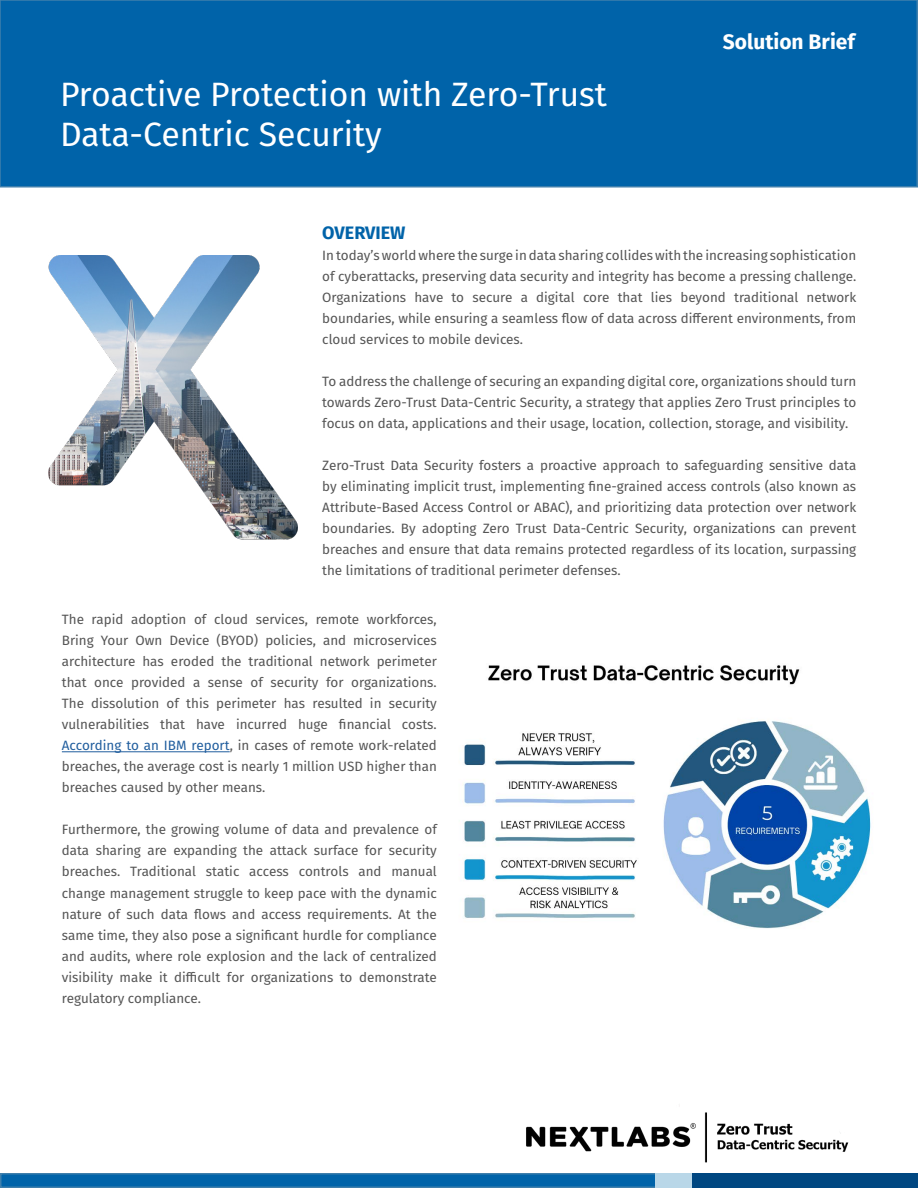
<style>
.page{position:relative;width:918px;height:1188px;background:#fff}
.page>*{position:absolute;margin:0;border:0;box-sizing:border-box;transform-origin:0 0}
.t1{font:33.75px/40.5px "Fira Sans";color:#fff}
.t2{font:700 21px "Fira Sans";color:#fff}
.t3{font:700 18px "Fira Sans";color:#0063a9}
.t4{font:13.5px/21px "Fira Sans";color:#555;text-align:justify}
.s1{color:#215e9e}
</style>
<div class="page">
<hr style="left:62px;top:751px;width:168px;height:1px;background:#215e9e">
<img style="left:48px;top:255px;width:249px;height:285px">
<img style="left:526px;top:1112px;width:323px;height:51px">
<div style="left:0;top:0;width:917px;height:187px;background:#0063a9"></div>
<div style="left:0;top:0;width:918px;height:188px;border:2px solid #3f7fac"></div>
<div style="left:1px;top:1174px;width:916px;height:13px;background:#0063a9"></div>
<div style="left:0;top:1173px;width:918px;height:15px;border:2px solid #3f7fac"></div>
<div style="left:656px;top:1173px;width:37px;height:15px;background:#b9d7e8"></div>
<div style="left:692px;top:1173px;width:225px;height:15px;background:#004781"></div>
<img style="left:464px;top:665px;width:407px;height:264px">
<h1 class="t1" style="left:60px;top:73px;width:549px">Proactive Protection with Zero-Trust<br>Data-Centric Security</h1>
<h2 class="t2" style="left:723px;top:24px;width:134px">Solution Brief</h2>
<h3 class="t3" style="left:322px;top:217px;width:85px">OVERVIEW</h3>
<p class="t4" style="left:322px;top:244px;width:536px">In today’s world where the surge in data sharing collides with the increasing sophistication of cyberattacks, preserving data security and integrity has become a pressing challenge.<br>Organizations have to secure a digital core that lies beyond traditional network boundaries, while ensuring a seamless flow of data across different environments, from cloud services to mobile devices.</p>
<p class="t4" style="left:322px;top:370px;width:536px">To address the challenge of securing an expanding digital core, organizations should turn towards Zero-Trust Data-Centric Security, a strategy that applies Zero Trust principles to focus on data, applications and their usage, location, collection, storage, and visibility.</p>
<p class="t4" style="left:322px;top:454px;width:536px">Zero-Trust Data Security fosters a proactive approach to safeguarding sensitive data by eliminating implicit trust, implementing fine-grained access controls (also known as Attribute-Based Access Control or ABAC), and prioritizing data protection over network boundaries. By adopting Zero Trust Data-Centric Security, organizations can prevent breaches and ensure that data remains protected regardless of its location, surpassing the limitations of traditional perimeter defenses.</p>
<p class="t4" style="left:62px;top:609px;width:377px">The rapid adoption of cloud services, remote workforces, Bring Your Own Device (BYOD) policies, and microservices architecture has eroded the traditional network perimeter that once provided a sense of security for organizations.<br>The dissolution of this perimeter has resulted in security vulnerabilities that have incurred huge financial costs.<br><span class="s1">According to an IBM report</span>, in cases of remote work-related breaches, the average cost is nearly 1 million USD higher than breaches caused by other means.</p>
<p class="t4" style="left:62px;top:819px;width:377px">Furthermore, the growing volume of data and prevalence of data sharing are expanding the attack surface for security breaches. Traditional static access controls and manual change management struggle to keep pace with the dynamic nature of such data flows and access requirements. At the same time, they also pose a significant hurdle for compliance and audits, where role explosion and the lack of centralized visibility make it difficult for organizations to demonstrate regulatory compliance.</p>
</div>
